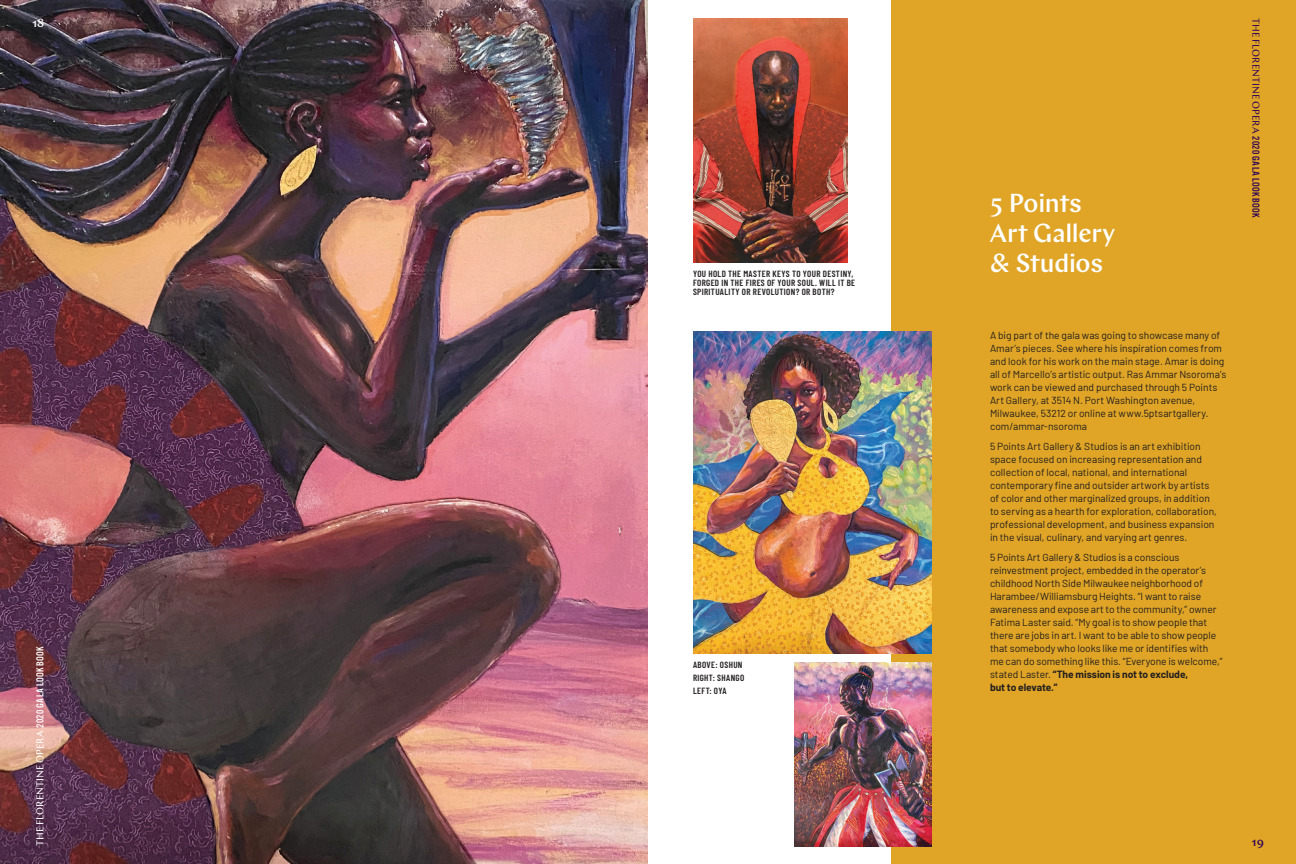
<style>
.page{position:relative;width:1296px;height:864px;background:#fff}
.page>*{position:absolute;margin:0;border:0;box-sizing:border-box;transform-origin:0 0}
.t1{font:500 26px/30px "Chap";letter-spacing:-.01em;color:#fff}
.t2{font:500 12px "Chap";color:#2c0457}
.t3{font:500 12px "Chap";color:#fff}
.t4{font:10.2px/13px "Barlow";color:#231f20}
.t5{font:10px "Chap";letter-spacing:-.005em;color:#2c0457}
.t6{font:10px "Chap";letter-spacing:-.005em;color:#fff}
.t7{font:600 9px/12.6px "Barlow Condensed";letter-spacing:.04em;color:#231f20}
.s1{font-family:"Alternate Got No 3 D";font-size:10.5px}
.s2{font-weight:700}
</style>
<div class="page">
<div style="left:891px;top:0;width:405px;height:864px;background:#e0a526"></div>
<img style="left:0;top:0;width:648px;height:864px">
<img style="left:693px;top:332px;width:239px;height:322px">
<img style="left:794px;top:662px;width:138px;height:184px">
<img style="left:693px;top:18px;width:154px;height:244px">
<p class="t3" style="left:32px;top:15px;width:14px">18</p>
<p class="t6" style="left:34px;top:846px;width:201px;rotate:-90deg">THE FLORENTINE OPERA <span class="s1">2020 GALA LOOKBOOK</span></p>
<p class="t7" style="left:693px;top:269px;width:164px;line-height:9px">YOU HOLD THE MASTER KEYS TO YOUR DESTINY,<br>FORGED IN THE FIRES OF YOUR SOUL. WILL IT BE<br>SPIRITUALITY OR REVOLUTION? OR BOTH?</p>
<p class="t7" style="left:693px;top:658px;width:53px">ABOVE: OSHUN<br>RIGHT: SHANGO<br>LEFT: OYA</p>
<h1 class="t1" style="left:990px;top:188px;width:127px">5 Points<br>Art Gallery &amp; Studios</h1>
<p class="t4" style="left:990px;top:328px;width:238px">A big part of the gala was going to showcase many of Amar’s pieces. See where his inspiration comes from and look for his work on the main stage. Amar is doing all of Marcello’s artistic output. Ras Ammar Nsoroma’s work can be viewed and purchased through 5 Points Art Gallery, at 3514 N. Port Washington avenue, Milwaukee, 53212 or online at www.5ptsartgallery. com/ammar-nsoroma</p>
<p class="t4" style="left:990px;top:439px;width:228px">5 Points Art Gallery &amp; Studios is an art exhibition space focused on increasing representation and collection of local, national, and international contemporary fine and outsider artwork by artists of color and other marginalized groups, in addition to serving as a hearth for exploration, collaboration, professional development, and business expansion in the visual, culinary, and varying art genres.</p>
<p class="t4" style="left:990px;top:550px;width:234px">5 Points Art Gallery &amp; Studios is a conscious reinvestment project, embedded in the operator’s childhood North Side Milwaukee neighborhood of Harambee/Williamsburg Heights. “I want to raise awareness and expose art to the community,” owner Fatima Laster said. “My goal is to show people that there are jobs in art. I want to be able to show people that somebody who looks like me or identifies with me can do something like this. “Everyone is welcome,” stated Laster. <span class="s2">“The mission is not to exclude,<br>but to elevate.”</span></p>
<p class="t5" style="left:1262px;top:18px;width:201px;rotate:90deg">THE FLORENTINE OPERA <span class="s1">2020 GALA LOOKBOOK</span></p>
<p class="t2" style="left:1252px;top:834px;width:14px">19</p>
</div>
